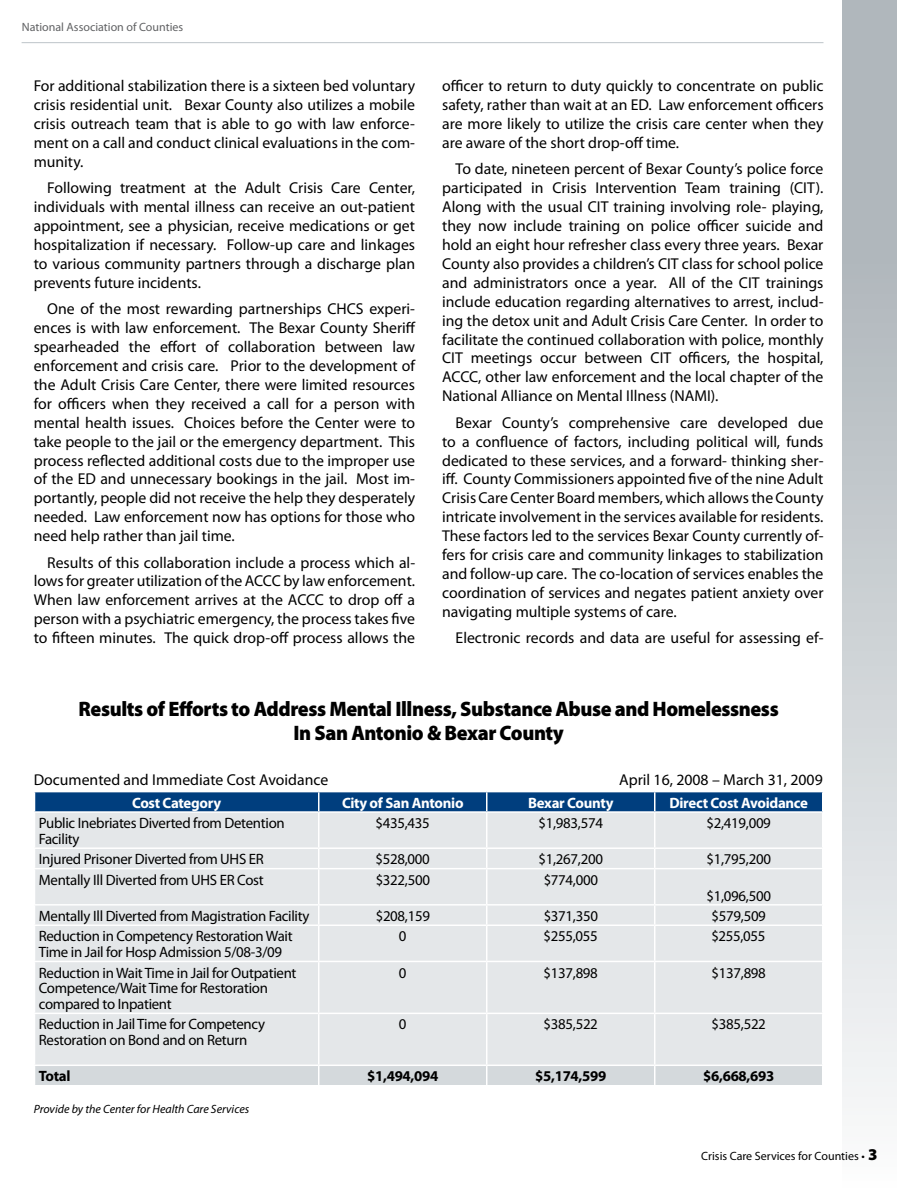
<style>
.page{position:relative;width:918px;height:1188px;background:#fff}
.page>*{position:absolute;margin:0;border:0;box-sizing:border-box;transform-origin:0 0}
.t1{font:900 21px/24px "Myriad Pro";letter-spacing:-.02em;color:#000;text-align:center;scale:.96 1}
.t2{font:15.75px/18.9px "Myriad Pro";color:#000;text-align:justify}
.t3{font:15px/15.8px "Myriad Pro";letter-spacing:-.02em;color:#000}
.t4{font:700 15px "Myriad Pro";letter-spacing:-.02em;color:#fff}
.t5{font:700 15px "Myriad Pro";letter-spacing:-.02em;color:#000}
.t6{font:italic 12px "Myriad Pro";color:#000}
.t7{font:12px "Myriad Pro";color:#000}
.t8{font:12px "Myriad Pro";color:#616264}
.s1{font-weight:900;font-size:16.5px}
</style>
<div class="page">
<div style="left:842px;top:0;width:54px;height:1188px;background:linear-gradient(to bottom,#a3abb1,#f7f8f9)"></div>
<hr style="left:22px;top:42px;width:802px;height:1px;background:#bec5c9">
<div style="left:35px;top:813px;width:787px;height:252px;background:#e4e7e9"></div>
<div style="left:34px;top:792px;width:789px;height:19px;background:#003e7e"></div>
<hr style="left:318px;top:813px;width:1px;height:34px;background:#fff">
<hr style="left:486px;top:813px;width:1px;height:34px;background:#fff">
<hr style="left:654px;top:813px;width:1px;height:34px;background:#fff">
<hr style="left:34px;top:847px;width:285px;height:2px;background:#fff">
<hr style="left:319px;top:847px;width:168px;height:2px;background:#fff">
<svg style="left:318px;top:849px;width:1px;height:19px"></svg>
<hr style="left:487px;top:847px;width:168px;height:2px;background:#fff">
<svg style="left:486px;top:849px;width:1px;height:19px"></svg>
<hr style="left:655px;top:847px;width:168px;height:2px;background:#fff">
<svg style="left:654px;top:849px;width:1px;height:19px"></svg>
<hr style="left:34px;top:868px;width:285px;height:1px;background:#fff">
<hr style="left:319px;top:868px;width:168px;height:1px;background:#fff">
<hr style="left:318px;top:869px;width:1px;height:35px;background:#fff">
<hr style="left:487px;top:868px;width:168px;height:1px;background:#fff">
<hr style="left:486px;top:869px;width:1px;height:35px;background:#fff">
<hr style="left:655px;top:868px;width:168px;height:1px;background:#fff">
<hr style="left:654px;top:869px;width:1px;height:35px;background:#fff">
<hr style="left:34px;top:904px;width:285px;height:2px;background:#fff">
<hr style="left:319px;top:904px;width:168px;height:2px;background:#fff">
<svg style="left:318px;top:906px;width:1px;height:19px"></svg>
<hr style="left:487px;top:904px;width:168px;height:2px;background:#fff">
<svg style="left:486px;top:906px;width:1px;height:19px"></svg>
<hr style="left:655px;top:904px;width:168px;height:2px;background:#fff">
<svg style="left:654px;top:906px;width:1px;height:19px"></svg>
<hr style="left:34px;top:925px;width:285px;height:1px;background:#fff">
<hr style="left:319px;top:925px;width:168px;height:1px;background:#fff">
<hr style="left:318px;top:926px;width:1px;height:35px;background:#fff">
<hr style="left:487px;top:925px;width:168px;height:1px;background:#fff">
<hr style="left:486px;top:926px;width:1px;height:35px;background:#fff">
<hr style="left:655px;top:925px;width:168px;height:1px;background:#fff">
<hr style="left:654px;top:926px;width:1px;height:35px;background:#fff">
<hr style="left:34px;top:961px;width:285px;height:1px;background:#fff">
<hr style="left:319px;top:961px;width:168px;height:1px;background:#fff">
<hr style="left:318px;top:962px;width:1px;height:51px;background:#fff">
<hr style="left:487px;top:961px;width:168px;height:1px;background:#fff">
<hr style="left:486px;top:962px;width:1px;height:51px;background:#fff">
<hr style="left:655px;top:961px;width:168px;height:1px;background:#fff">
<hr style="left:654px;top:962px;width:1px;height:51px;background:#fff">
<hr style="left:34px;top:1013px;width:285px;height:1px;background:#fff">
<hr style="left:319px;top:1013px;width:168px;height:1px;background:#fff">
<hr style="left:318px;top:1014px;width:1px;height:51px;background:#fff">
<hr style="left:487px;top:1013px;width:168px;height:1px;background:#fff">
<hr style="left:486px;top:1014px;width:1px;height:51px;background:#fff">
<hr style="left:655px;top:1013px;width:168px;height:1px;background:#fff">
<hr style="left:654px;top:1014px;width:1px;height:51px;background:#fff">
<div style="left:35px;top:1066px;width:787px;height:19px;background:#d4d9dc"></div>
<p class="t8" style="left:22px;top:22px;width:163px">National Association of Counties</p>
<p class="t2" style="left:34px;top:78px;width:383px">For additional stabilization there is a sixteen bed voluntary crisis residential unit. Bexar County also utilizes a mobile crisis outreach team that is able to go with law enforce&shy;ment on a call and conduct clinical evaluations in the com&shy;munity.</p>
<p class="t2" style="left:34px;top:180px;width:383px;text-indent:13px">Following treatment at the Adult Crisis Care Center, individuals with mental illness can receive an out-patient appointment, see a physician, receive medications or get hospitalization if necessary. Follow-up care and linkages to various community partners through a discharge plan prevents future incidents.</p>
<p class="t2" style="left:34px;top:301px;width:383px;text-indent:13px">One of the most rewarding partnerships CHCS experi&shy;ences is with law enforcement. The Bexar County Sheriff spearheaded the effort of collaboration between law enforcement and crisis care. Prior to the development of the Adult Crisis Care Center, there were limited resources for officers when they received a call for a person with mental health issues. Choices before the Center were to take people to the jail or the emergency department. This process reflected additional costs due to the improper use of the ED and unnecessary bookings in the jail. Most im&shy;portantly, people did not receive the help they desperately needed. Law enforcement now has options for those who need help rather than jail time.</p>
<p class="t2" style="left:34px;top:554px;width:383px;text-indent:13px">Results of this collaboration include a process which al&shy;lows for greater utilization of the ACCC by law enforcement.<br>When law enforcement arrives at the ACCC to drop off a person with a psychiatric emergency, the process takes five to fifteen minutes. The quick drop-off process allows the</p>
<p class="t2" style="left:442px;top:78px;width:383px">officer to return to duty quickly to concentrate on public safety, rather than wait at an ED. Law enforcement officers are more likely to utilize the crisis care center when they are aware of the short drop-off time.</p>
<p class="t2" style="left:442px;top:161px;width:383px;text-indent:13px">To date, nineteen percent of Bexar County’s police force participated in Crisis Intervention Team training (CIT).<br>Along with the usual CIT training involving role- playing, they now include training on police officer suicide and hold an eight hour refresher class every three years. Bexar County also provides a children’s CIT class for school police and administrators once a year. All of the CIT trainings include education regarding alternatives to arrest, includ&shy;ing the detox unit and Adult Crisis Care Center. In order to facilitate the continued collaboration with police, monthly CIT meetings occur between CIT officers, the hospital, ACCC, other law enforcement and the local chapter of the National Alliance on Mental Illness (NAMI).</p>
<p class="t2" style="left:442px;top:414px;width:383px;text-indent:13px">Bexar County’s comprehensive care developed due to a confluence of factors, including political will, funds dedicated to these services, and a forward- thinking sher&shy;iff. County Commissioners appointed five of the nine Adult Crisis Care Center Board members, which allows the County intricate involvement in the services available for residents.<br>These factors led to the services Bexar County currently of&shy;fers for crisis care and community linkages to stabilization and follow-up care. The co-location of services enables the coordination of services and negates patient anxiety over navigating multiple systems of care.</p>
<p class="t2" style="left:456px;top:629px;width:369px">Electronic records and data are useful for assessing ef-</p>
<h1 class="t1" style="left:79px;top:698px;width:731px">Results of Efforts to Address Mental Illness, Substance Abuse and Homelessness<br>In San Antonio &amp; Bexar County</h1>
<p class="t2" style="left:34px;top:771px;width:296px">Documented and Immediate Cost Avoidance</p>
<p class="t2" style="left:619px;top:771px;width:205px">April 16, 2008 – March 31, 2009</p>
<p class="t4" style="left:132px;top:797px;width:91px">Cost Category</p>
<p class="t4" style="left:342px;top:797px;width:123px">City of San Antonio</p>
<p class="t4" style="left:528px;top:797px;width:87px">Bexar County</p>
<p class="t4" style="left:669px;top:797px;width:140px">Direct Cost Avoidance</p>
<p class="t3" style="left:39px;top:816px;width:247px">Public Inebriates Diverted from Detention<br>Facility</p>
<p class="t3" style="left:376px;top:816px;width:56px">$435,435</p>
<p class="t3" style="left:539px;top:816px;width:66px">$1,983,574</p>
<p class="t3" style="left:707px;top:816px;width:66px">$2,419,009</p>
<p class="t3" style="left:39px;top:852px;width:227px">Injured Prisoner Diverted from UHS ER</p>
<p class="t3" style="left:376px;top:852px;width:56px">$528,000</p>
<p class="t3" style="left:539px;top:852px;width:66px">$1,267,200</p>
<p class="t3" style="left:707px;top:852px;width:66px">$1,795,200</p>
<p class="t3" style="left:39px;top:873px;width:226px">Mentally Ill Diverted from UHS ER Cost</p>
<p class="t3" style="left:376px;top:873px;width:56px">$322,500</p>
<p class="t3" style="left:544px;top:873px;width:56px">$774,000</p>
<p class="t3" style="left:707px;top:889px;width:66px">$1,096,500</p>
<p class="t3" style="left:39px;top:909px;width:272px">Mentally Ill Diverted from Magistration Facility</p>
<p class="t3" style="left:376px;top:909px;width:56px">$208,159</p>
<p class="t3" style="left:544px;top:909px;width:56px">$371,350</p>
<p class="t3" style="left:712px;top:909px;width:56px">$579,509</p>
<p class="t3" style="left:39px;top:929px;width:255px">Reduction in Competency Restoration Wait<br>Time in Jail for Hosp Admission 5/08-3/09</p>
<p class="t3" style="left:399px;top:929px;width:9px">0</p>
<p class="t3" style="left:544px;top:929px;width:56px">$255,055</p>
<p class="t3" style="left:711px;top:929px;width:56px">$255,055</p>
<p class="t3" style="left:39px;top:966px;width:259px">Reduction in Wait Time in Jail for Outpatient<br>Competence/Wait Time for Restoration compared to Inpatient</p>
<p class="t3" style="left:399px;top:966px;width:9px">0</p>
<p class="t3" style="left:544px;top:966px;width:56px">$137,898</p>
<p class="t3" style="left:712px;top:966px;width:56px">$137,898</p>
<p class="t3" style="left:39px;top:1018px;width:228px">Reduction in Jail Time for Competency<br>Restoration on Bond and on Return</p>
<p class="t3" style="left:399px;top:1018px;width:9px">0</p>
<p class="t3" style="left:544px;top:1018px;width:56px">$385,522</p>
<p class="t3" style="left:712px;top:1018px;width:56px">$385,522</p>
<p class="t5" style="left:39px;top:1071px;width:33px">Total</p>
<p class="t5" style="left:367px;top:1071px;width:72px">$1,494,094</p>
<p class="t5" style="left:535px;top:1071px;width:72px">$5,174,599</p>
<p class="t5" style="left:703px;top:1071px;width:72px">$6,668,693</p>
<p class="t6" style="left:34px;top:1105px;width:217px">Provide by the Center for Health Care Services</p>
<p class="t7" style="left:701px;top:1151px;width:178px">Crisis Care Services for Counties • <span class="s1">3</span></p>
</div>
